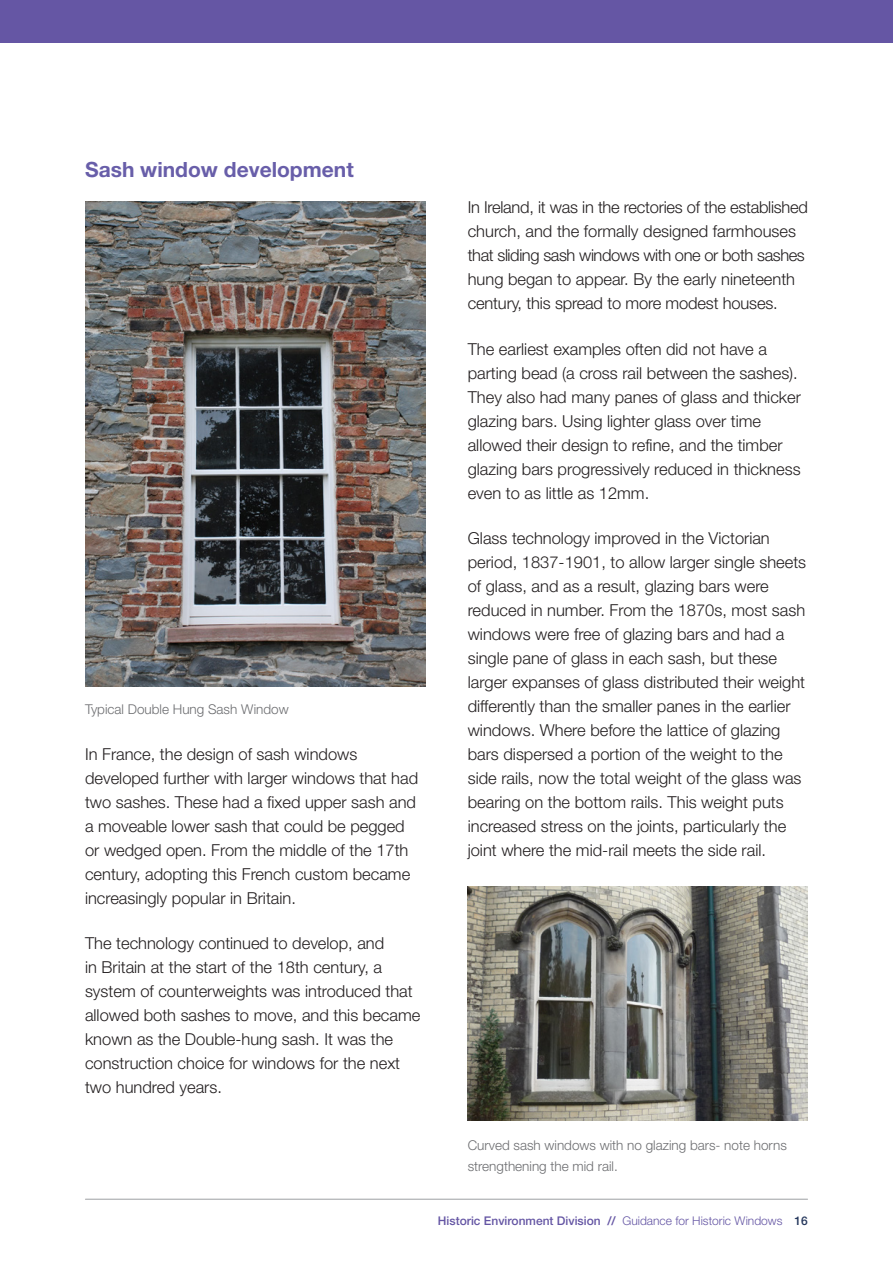
<style>
.page{position:relative;width:893px;height:1263px;background:#fff}
.page>*{position:absolute;margin:0;border:0;box-sizing:border-box;transform-origin:0 0}
.SECOND_HEADING{font:700 21px "Helvetica Neue LT Std";color:#685ea9}
.Normal_copy{font:300 16.5px/24px "Helvetica Neue LT Std";color:#231f20}
.pic_notes{font:300 13.5px/21px "Helvetica Neue LT Std";color:#6c6d70}
.t1{font:500 12px "Helvetica Neue LT Std";color:#6556a4}
.s1{font-weight:300}
.s2{color:#26385d}
</style>
<div class="page">
<hr style="left:85px;top:1199px;width:722px;height:1px;background:#9d9fa2">
<div style="left:0;top:0;width:893px;height:43px;background:#6556a4"></div>
<img style="left:85px;top:202px;width:340px;height:485px">
<img style="left:468px;top:886px;width:340px;height:234px">
<p class="SECOND_HEADING" style="left:85px;top:156px;width:270px">Sash window development</p>
<p class="pic_notes" style="left:85px;top:699px;width:205px">Typical Double Hung Sash Window</p>
<p class="Normal_copy" style="left:85px;top:741px;width:335px">In France, the design of sash windows developed further with larger windows that had two sashes. These had a fixed upper sash and a moveable lower sash that could be pegged or wedged open. From the middle of the 17th century, adopting this French custom became increasingly popular in Britain.</p>
<p class="Normal_copy" style="left:85px;top:931px;width:337px">The technology continued to develop, and<br>in Britain at the start of the 18th century, a system of counterweights was introduced that allowed both sashes to move, and this became known as the Double-hung sash. It was the construction choice for windows for the next two hundred years.</p>
<p class="Normal_copy" style="left:468px;top:195px;width:342px">In Ireland, it was in the rectories of the established church, and the formally designed farmhouses that sliding sash windows with one or both sashes hung began to appear. By the early nineteenth century, this spread to more modest houses.</p>
<p class="Normal_copy" style="left:468px;top:336px;width:335px">The earliest examples often did not have a parting bead (a cross rail between the sashes).<br>They also had many panes of glass and thicker glazing bars. Using lighter glass over time allowed their design to refine, and the timber glazing bars progressively reduced in thickness even to as little as 12mm.</p>
<p class="Normal_copy" style="left:468px;top:526px;width:340px">Glass technology improved in the Victorian period, 1837-1901, to allow larger single sheets of glass, and as a result, glazing bars were reduced in number. From the 1870s, most sash windows were free of glazing bars and had a single pane of glass in each sash, but these larger expanses of glass distributed their weight differently than the smaller panes in the earlier windows. Where before the lattice of glazing bars dispersed a portion of the weight to the side rails, now the total weight of the glass was bearing on the bottom rails. This weight puts increased stress on the joints, particularly the joint where the mid-rail meets the side rail.</p>
<p class="pic_notes" style="left:468px;top:1135px;width:321px">Curved sash windows with no glazing bars- note horns strengthening the mid rail.</p>
<p class="t1" style="left:438px;top:1214px;width:371px">Historic Environment Division // <span class="s1">Guidance for Historic Windows</span> <span class="s2">16</span></p>
</div>
